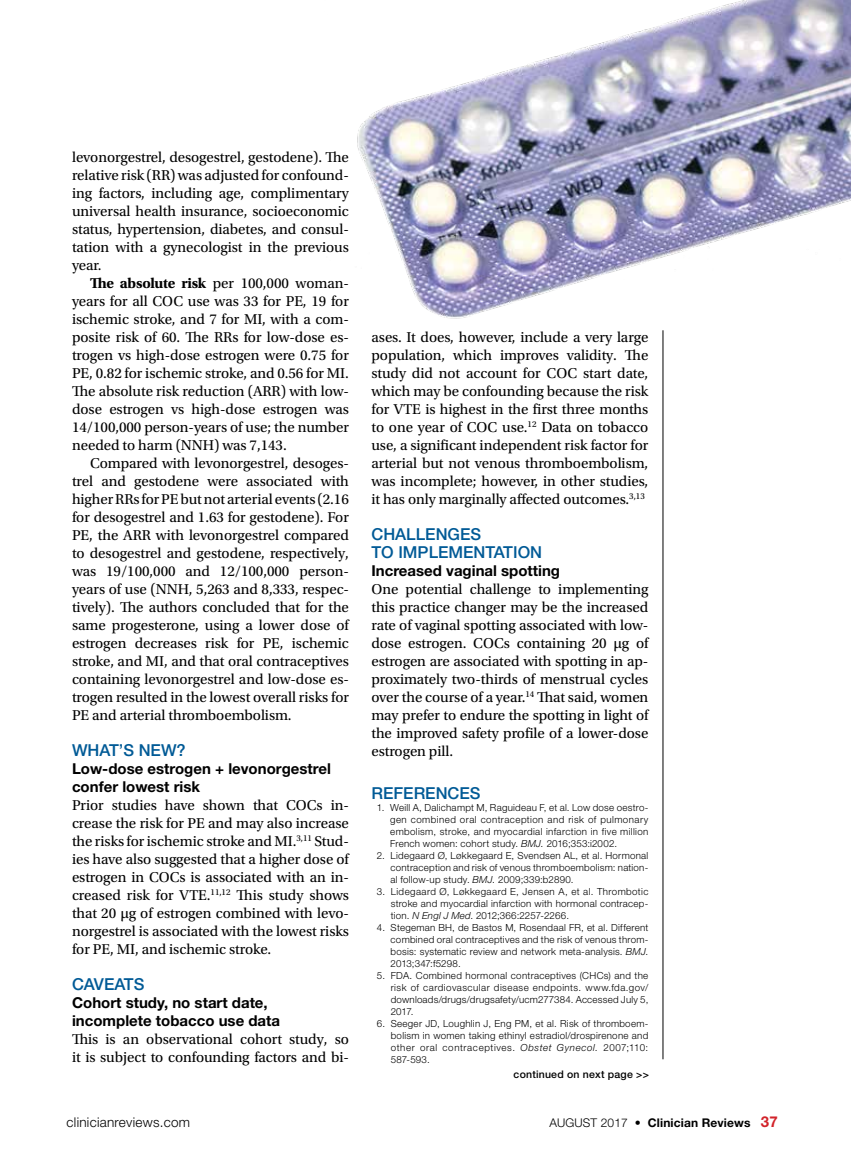
<style>
.page{position:relative;width:851px;height:1161px;background:#fff}
.page>*{position:absolute;margin:0;border:0;box-sizing:border-box;transform-origin:0 0}
.t1{font:500 16.5px/18px "Helvetica Neue LT Std";color:#005a96}
.t2{font:15px/18px "Utopia Std";letter-spacing:-.005em;color:#000;text-align:justify}
.t3{font:700 15px/18px "Helvetica Neue LT Std";color:#000}
.t4{font:300 13.5px "Helvetica Neue LT Std";letter-spacing:.02em;color:#000}
.t5{font:700 12px "Helvetica Neue LT Std";letter-spacing:.01em;color:#000}
.t6{font:500 10.5px "Helvetica Neue LT Std";letter-spacing:.02em;color:#000}
.t7{font:300 9.75px/12px "Helvetica Neue LT Std";letter-spacing:.025em;color:#000;text-align:justify}
.s1{font-weight:700}
.s2{font-style:italic}
.s3{font-weight:300}
.s4{font-size:15px;color:#d2232a}
</style>
<div class="page">
<img style="left:357px;top:0;width:493px;height:341px">
<hr style="left:662px;top:330px;width:1px;height:729px;background:#000">
<p class="t2" style="left:72px;top:148px;width:278px">levonorgestrel, desogestrel, gestodene). The relative risk (RR) was adjusted for confound&shy;ing factors, including age, complimentary universal health insurance, socioeconomic status, hypertension, diabetes, and consul&shy;tation with a gynecologist in the previous year.</p>
<p class="t2" style="left:72px;top:274px;width:278px;text-indent:18px"><span class="s1">The absolute risk</span> per 100,000 woman&shy;years for all COC use was 33 for PE, 19 for ischemic stroke, and 7 for MI, with a com&shy;posite risk of 60. The RRs for low-dose es&shy;trogen vs high-dose estrogen were 0.75 for PE, 0.82 for ischemic stroke, and 0.56 for MI.<br>The absolute risk reduction (ARR) with low&shy;dose estrogen vs high-dose estrogen was 14/100,000 person-years of use; the number needed to harm (NNH) was 7,143.</p>
<p class="t2" style="left:72px;top:454px;width:278px;text-indent:18px">Compared with levonorgestrel, desoges&shy;trel and gestodene were associated with higher RRs for PE but not arterial events (2.16 for desogestrel and 1.63 for gestodene). For PE, the ARR with levonorgestrel compared to desogestrel and gestodene, respectively, was 19/100,000 and 12/100,000 person&shy;years of use (NNH, 5,263 and 8,333, respec&shy;tively). The authors concluded that for the same progesterone, using a lower dose of estrogen decreases risk for PE, ischemic stroke, and MI, and that oral contraceptives containing levonorgestrel and low-dose es&shy;trogen resulted in the lowest overall risks for PE and arterial thromboembolism.</p>
<p class="t1" style="left:72px;top:741px;width:115px">WHAT’S NEW?</p>
<p class="t3" style="left:72px;top:759px;width:260px">Low-dose estrogen + levonorgestrel confer lowest risk</p>
<p class="t2" style="left:72px;top:796px;width:278px">Prior studies have shown that COCs in&shy;crease the risk for PE and may also increase the risks for ischemic stroke and MI.<sup>3,11</sup> Stud&shy;ies have also suggested that a higher dose of estrogen in COCs is associated with an in&shy;creased risk for VTE.<sup>11,12</sup> This study shows that 20 µg of estrogen combined with levo&shy;norgestrel is associated with the lowest risks for PE, MI, and ischemic stroke.</p>
<p class="t1" style="left:72px;top:975px;width:74px">CAVEATS</p>
<p class="t3" style="left:72px;top:993px;width:210px">Cohort study, no start date, incomplete tobacco use data</p>
<p class="t2" style="left:72px;top:1030px;width:278px">This is an observational cohort study, so it is subject to confounding factors and bi-</p>
<p class="t2" style="left:371px;top:328px;width:278px">ases. It does, however, include a very large population, which improves validity. The study did not account for COC start date, which may be confounding because the risk for VTE is highest in the first three months to one year of COC use.<sup>12</sup> Data on tobacco use, a significant independent risk factor for arterial but not venous thromboembolism, was incomplete; however, in other studies, it has only marginally affected outcomes.<sup>3,13</sup></p>
<p class="t1" style="left:371px;top:525px;width:172px">CHALLENGES<br>TO IMPLEMENTATION</p>
<p class="t3" style="left:371px;top:561px;width:190px">Increased vaginal spotting</p>
<p class="t2" style="left:371px;top:580px;width:278px">One potential challenge to implementing this practice changer may be the increased rate of vaginal spotting associated with low&shy;dose estrogen. COCs containing 20 µg of estrogen are associated with spotting in ap&shy;proximately two-thirds of menstrual cycles over the course of a year.<sup>14</sup> That said, women may prefer to endure the spotting in light of the improved safety profile of a lower-dose estrogen pill.</p>
<p class="t1" style="left:371px;top:784px;width:111px">REFERENCES</p>
<p class="t7" style="left:390px;top:801px;width:260px;text-indent:-13px">1. Weill A, Dalichampt M, Raguideau F, et al. Low dose oestro&shy;gen combined oral contraception and risk of pulmonary embolism, stroke, and myocardial infarction in five million French women: cohort study. <span class="s2">BMJ.</span> 2016;353:i2002.</p>
<p class="t7" style="left:390px;top:849px;width:259px;text-indent:-14px">2. Lidegaard Ø, Løkkegaard E, Svendsen AL, et al. Hormonal contraception and risk of venous thromboembolism: nation&shy;al follow-up study. <span class="s2">BMJ.</span> 2009;339:b2890.</p>
<p class="t7" style="left:391px;top:885px;width:259px;text-indent:-14px">3. Lidegaard Ø, Løkkegaard E, Jensen A, et al. Thrombotic stroke and myocardial infarction with hormonal contracep&shy;tion. <span class="s2">N Engl J Med</span>. 2012;366:2257-2266.</p>
<p class="t7" style="left:390px;top:921px;width:259px;text-indent:-14px">4. Stegeman BH, de Bastos M, Rosendaal FR, et al. Different combined oral contraceptives and the risk of venous throm&shy;bosis: systematic review and network meta-analysis. <span class="s2">BMJ</span>.<br>2013;347:f5298.</p>
<p class="t7" style="left:391px;top:969px;width:259px;text-indent:-14px">5. FDA. Combined hormonal contraceptives (CHCs) and the risk of cardiovascular disease endpoints. www.fda.gov/ downloads/drugs/drugsafety/ucm277384. Accessed July 5, 2017.</p>
<p class="t7" style="left:391px;top:1017px;width:259px;text-indent:-14px">6. Seeger JD, Loughlin J, Eng PM, et al. Risk of thromboem&shy;bolism in women taking ethinyl estradiol/drospirenone and other oral contraceptives. <span class="s2">Obstet Gynecol.</span> 2007;110:<br>587-593.</p>
<p class="t6" style="left:513px;top:1068px;width:137px">continued on next page &gt;&gt;</p>
<p class="t4" style="left:67px;top:1114px;width:125px">clinicianreviews.com</p>
<p class="t5" style="left:549px;top:1115px;width:230px"><span class="s3">AUGUST 2017</span> • Clinician Reviews <span class="s4">37</span></p>
</div>
